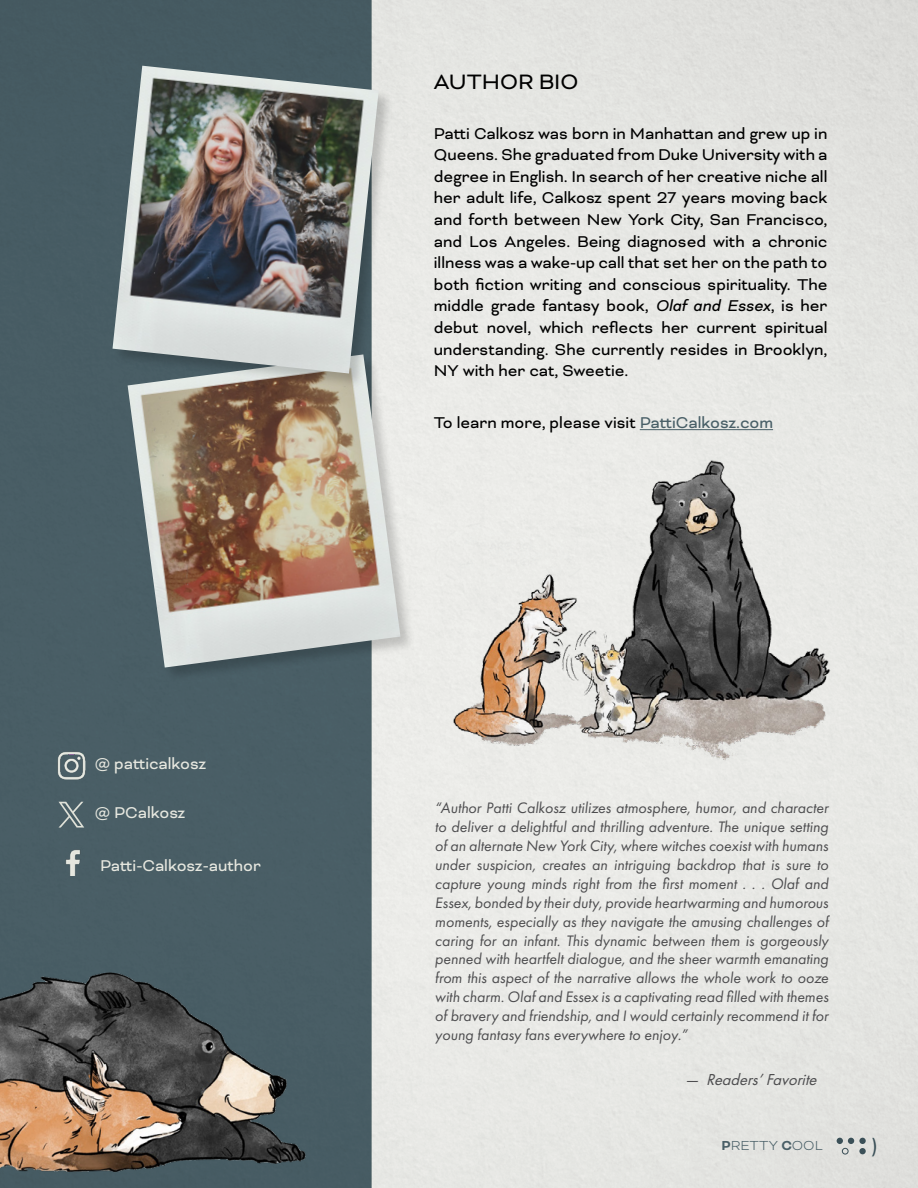
<style>
.page{position:relative;width:918px;height:1188px;background:#fff}
.page>*{position:absolute;margin:0;border:0;box-sizing:border-box;transform-origin:0 0}
.t1{font:24px "Bicyclette";color:#000}
.t2{font:23.25px "Allerta Stencil";color:#3b5058}
.t3{font:18px/21.6px "Bicyclette";color:#000;text-align:justify}
.t4{font:18px "Bicyclette";color:#e6e7df}
.t5{font:italic 16.5px "Futura PT";color:#4d4d4f}
.t6{font:italic 15.75px/18.9px "Futura PT";color:#4d4d4f;text-align:justify}
.t7{font:300 15px "Bicyclette";color:#495f67}
.s1{font-style:italic}
.s2{color:#495f67}
.s3{font-weight:700}
</style>
<div class="page">
<img style="left:0;top:0;width:918px;height:1188px">
<hr style="left:640px;top:429px;width:133px;height:1px;background:#495f67">
<div style="left:127px;top:354px;width:289px;height:329px;background:#000;opacity:.19"></div>
<img style="left:128px;top:354px;width:272px;height:314px">
<div style="left:112px;top:65px;width:282px;height:324px;background:#000;opacity:.19"></div>
<img style="left:113px;top:66px;width:266px;height:308px">
<img style="left:56px;top:750px;width:31px;height:31px">
<svg style="left:59px;top:802px;width:25px;height:26px"></svg>
<img style="left:54px;top:845px;width:30px;height:31px">
<img style="left:0;top:896px;width:379px;height:280px">
<svg style="left:837px;top:1138px;width:17px;height:6px"></svg>
<div style="left:842px;top:1148px;width:7px;height:7px;border:1px solid #3b5058;border-radius:50%"></div>
<div style="left:859px;top:1138px;width:7px;height:6px;background:#3b5058;border-radius:50%"></div>
<div style="left:859px;top:1148px;width:7px;height:6px;background:#3b5058;border-radius:50%"></div>
<p class="t4" style="left:95px;top:753px;width:113px">@ patticalkosz</p>
<p class="t4" style="left:95px;top:802px;width:92px">@ PCalkosz</p>
<p class="t4" style="left:100px;top:855px;width:162px">Patti-Calkosz-author</p>
<h1 class="t1" style="left:434px;top:68px;width:146px">AUTHOR BIO</h1>
<p class="t3" style="left:434px;top:122px;width:395px">Patti Calkosz was born in Manhattan and grew up in Queens. She graduated from Duke University with a degree in English. In search of her creative niche all her adult life, Calkosz spent 27 years moving back and forth between New York City, San Francisco, and Los Angeles. Being diagnosed with a chronic illness was a wake-up call that set her on the path to both fiction writing and conscious spirituality. The middle grade fantasy book, <span class="s1">Olaf and Essex</span>, is her debut novel, which reflects her current spiritual understanding. She currently resides in Brooklyn, NY with her cat, Sweetie.</p>
<p class="t3" style="left:434px;top:412px;width:341px">To learn more, please visit <span class="s2">PattiCalkosz.com</span></p>
<p class="t6" style="left:435px;top:798px;width:395px">“Author Patti Calkosz utilizes atmosphere, humor, and character to deliver a delightful and thrilling adventure. The unique setting of an alternate New York City, where witches coexist with humans under suspicion, creates an intriguing backdrop that is sure to capture young minds right from the first moment . . . Olaf and Essex, bonded by their duty, provide heartwarming and humorous moments, especially as they navigate the amusing challenges of caring for an infant. This dynamic between them is gorgeously penned with heartfelt dialogue, and the sheer warmth emanating from this aspect of the narrative allows the whole work to ooze with charm. Olaf and Essex is a captivating read filled with themes of bravery and friendship, and I would certainly recommend it for young fantasy fans everywhere to enjoy.”</p>
<p class="t5" style="left:685px;top:1070px;width:137px">— Readers’Favorite</p>
<p class="t7" style="left:721px;top:1137px;width:103px"><span class="s3">P</span>RETTY <span class="s3">C</span>OOL</p>
<h2 class="t2" style="left:871px;top:1131px;width:8px">)</h2>
</div>
